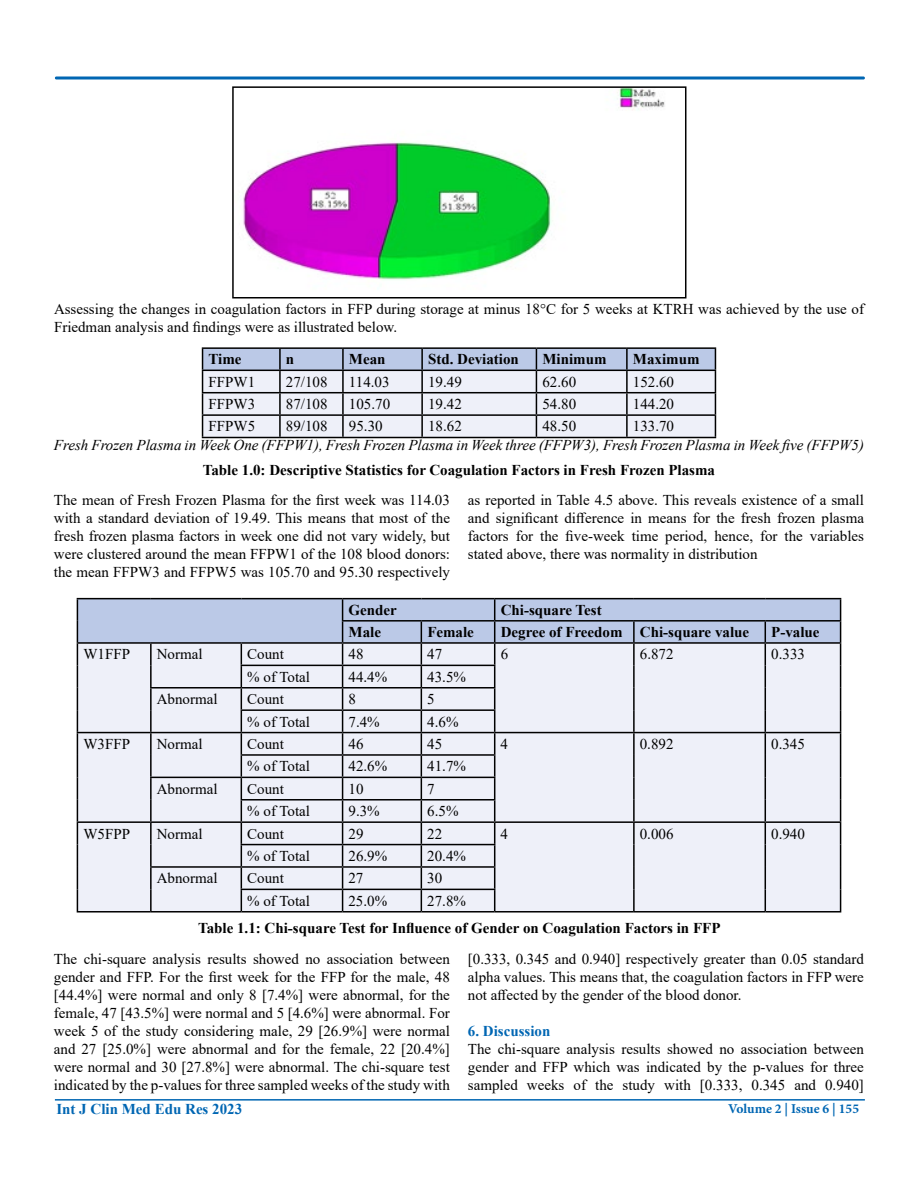
<style>
.page{position:relative;width:918px;height:1188px;background:#fff}
.page>*{position:absolute;margin:0;border:0;box-sizing:border-box;transform-origin:0 0}
.t1{font:15px/18px "Times New Roman";color:#000;text-align:justify}
.t2{font:700 15px "Times New Roman";color:#000}
.t3{font:italic 15px "Times New Roman";color:#000}
.t4{font:700 15px "Times New Roman";color:#0066b3}
.t5{font:700 13.5px "Minion Pro";color:#0066b3}
</style>
<div class="page">
<hr style="left:55px;top:1099px;width:810px;height:2px;background:#0066b3">
<div style="left:55px;top:76px;width:810px;height:4px;border:2px solid #0066b3"></div>
<img style="left:243px;top:89px;width:422px;height:191px">
<div style="left:232px;top:86px;width:454px;height:212px;border:2px solid #000"></div>
<hr style="left:202px;top:347px;width:78px;height:2px;background:#000">
<hr style="left:280px;top:347px;width:63px;height:2px;background:#000">
<hr style="left:343px;top:347px;width:79px;height:2px;background:#000">
<hr style="left:422px;top:347px;width:114px;height:2px;background:#000">
<hr style="left:536px;top:347px;width:91px;height:2px;background:#000">
<hr style="left:627px;top:347px;width:89px;height:2px;background:#000">
<svg style="left:202px;top:348px;width:514px;height:89px;background:#cfd3e0"></svg>
<hr style="left:202px;top:437px;width:78px;height:1px;background:#000">
<hr style="left:280px;top:437px;width:63px;height:1px;background:#000">
<hr style="left:343px;top:437px;width:79px;height:1px;background:#000">
<hr style="left:422px;top:437px;width:114px;height:1px;background:#000">
<hr style="left:536px;top:437px;width:91px;height:1px;background:#000">
<hr style="left:627px;top:437px;width:89px;height:1px;background:#000">
<hr style="left:77px;top:598px;width:74px;height:1px;background:#000">
<hr style="left:151px;top:598px;width:90px;height:1px;background:#000">
<hr style="left:241px;top:598px;width:102px;height:1px;background:#000">
<hr style="left:343px;top:598px;width:78px;height:1px;background:#000">
<hr style="left:421px;top:598px;width:74px;height:1px;background:#000">
<hr style="left:495px;top:598px;width:139px;height:1px;background:#000">
<hr style="left:634px;top:598px;width:131px;height:1px;background:#000">
<hr style="left:765px;top:598px;width:76px;height:1px;background:#000">
<svg style="left:77px;top:599px;width:764px;height:312px;background:#dbdeea"></svg>
<hr style="left:77px;top:911px;width:74px;height:2px;background:#000">
<hr style="left:151px;top:911px;width:90px;height:2px;background:#000">
<hr style="left:241px;top:911px;width:102px;height:2px;background:#000">
<hr style="left:343px;top:911px;width:78px;height:2px;background:#000">
<hr style="left:421px;top:911px;width:74px;height:2px;background:#000">
<hr style="left:495px;top:911px;width:139px;height:2px;background:#000">
<hr style="left:634px;top:911px;width:131px;height:2px;background:#000">
<hr style="left:765px;top:911px;width:76px;height:2px;background:#000">
<p class="t1" style="left:54px;top:299px;width:812px">Assessing the changes in coagulation factors in FFP during storage at minus 18°C for 5 weeks at KTRH was achieved by the use of<br>Friedman analysis and findings were as illustrated below.</p>
<p class="t2" style="left:209px;top:348px;width:35px">Time</p>
<p class="t2" style="left:286px;top:348px;width:10px">n</p>
<p class="t2" style="left:349px;top:348px;width:38px">Mean</p>
<p class="t2" style="left:428px;top:348px;width:92px">Std. Deviation</p>
<p class="t2" style="left:542px;top:348px;width:66px">Minimum</p>
<p class="t2" style="left:633px;top:348px;width:68px">Maximum</p>
<p class="t1" style="left:209px;top:372px;width:48px">FFPW1</p>
<p class="t1" style="left:286px;top:372px;width:43px">27/108</p>
<p class="t1" style="left:349px;top:372px;width:42px">114.03</p>
<p class="t1" style="left:428px;top:372px;width:35px">19.49</p>
<p class="t1" style="left:542px;top:372px;width:35px">62.60</p>
<p class="t1" style="left:633px;top:372px;width:43px">152.60</p>
<p class="t1" style="left:209px;top:395px;width:48px">FFPW3</p>
<p class="t1" style="left:286px;top:395px;width:43px">87/108</p>
<p class="t1" style="left:349px;top:395px;width:43px">105.70</p>
<p class="t1" style="left:428px;top:395px;width:35px">19.42</p>
<p class="t1" style="left:542px;top:395px;width:35px">54.80</p>
<p class="t1" style="left:633px;top:395px;width:43px">144.20</p>
<p class="t1" style="left:209px;top:417px;width:48px">FFPW5</p>
<p class="t1" style="left:286px;top:417px;width:43px">89/108</p>
<p class="t1" style="left:349px;top:417px;width:35px">95.30</p>
<p class="t1" style="left:428px;top:417px;width:35px">18.62</p>
<p class="t1" style="left:542px;top:417px;width:35px">48.50</p>
<p class="t1" style="left:633px;top:417px;width:43px">133.70</p>
<p class="t3" style="left:54px;top:435px;width:812px">Fresh Frozen Plasma in Week One (FFPW1), Fresh Frozen Plasma in Week three (FFPW3), Fresh Frozen Plasma in Week five (FFPW5)</p>
<p class="t2" style="left:203px;top:459px;width:514px">Table 1.0: Descriptive Statistics for Coagulation Factors in Fresh Frozen Plasma</p>
<p class="t1" style="left:54px;top:491px;width:398px">The mean of Fresh Frozen Plasma for the first week was 114.03 with a standard deviation of 19.49. This means that most of the fresh frozen plasma factors in week one did not vary widely, but were clustered around the mean FFPW1 of the 108 blood donors: the mean FFPW3 and FFPW5 was 105.70 and 95.30 respectively</p>
<p class="t1" style="left:468px;top:491px;width:398px">as reported in Table 4.5 above. This reveals existence of a small and significant difference in means for the fresh frozen plasma factors for the five-week time period, hence, for the variables stated above, there was normality in distribution</p>
<p class="t2" style="left:349px;top:599px;width:50px">Gender</p>
<p class="t2" style="left:501px;top:599px;width:103px">Chi-square Test</p>
<p class="t2" style="left:349px;top:621px;width:34px">Male</p>
<p class="t2" style="left:427px;top:621px;width:48px">Female</p>
<p class="t2" style="left:501px;top:621px;width:250px">Degree of Freedom Chi-square value</p>
<p class="t2" style="left:771px;top:621px;width:50px">P-value</p>
<p class="t1" style="left:83px;top:645px;width:48px">W1FFP</p>
<p class="t1" style="left:157px;top:645px;width:47px">Normal</p>
<p class="t1" style="left:247px;top:645px;width:38px">Count</p>
<p class="t1" style="left:349px;top:645px;width:16px">48</p>
<p class="t1" style="left:427px;top:645px;width:16px">47</p>
<p class="t1" style="left:501px;top:645px;width:9px">6</p>
<p class="t1" style="left:640px;top:645px;width:35px">6.872</p>
<p class="t1" style="left:771px;top:645px;width:35px">0.333</p>
<p class="t1" style="left:247px;top:667px;width:64px">% of Total</p>
<p class="t1" style="left:349px;top:667px;width:40px">44.4%</p>
<p class="t1" style="left:427px;top:667px;width:40px">43.5%</p>
<p class="t1" style="left:157px;top:690px;width:62px">Abnormal</p>
<p class="t1" style="left:247px;top:690px;width:38px">Count</p>
<p class="t1" style="left:349px;top:690px;width:9px">8</p>
<p class="t1" style="left:427px;top:690px;width:9px">5</p>
<p class="t1" style="left:247px;top:712px;width:64px">% of Total</p>
<p class="t1" style="left:349px;top:712px;width:33px">7.4%</p>
<p class="t1" style="left:427px;top:712px;width:33px">4.6%</p>
<p class="t1" style="left:83px;top:734px;width:48px">W3FFP</p>
<p class="t1" style="left:157px;top:734px;width:47px">Normal</p>
<p class="t1" style="left:247px;top:734px;width:38px">Count</p>
<p class="t1" style="left:349px;top:734px;width:16px">46</p>
<p class="t1" style="left:427px;top:734px;width:16px">45</p>
<p class="t1" style="left:501px;top:734px;width:9px">4</p>
<p class="t1" style="left:640px;top:734px;width:35px">0.892</p>
<p class="t1" style="left:771px;top:734px;width:35px">0.345</p>
<p class="t1" style="left:247px;top:757px;width:64px">% of Total</p>
<p class="t1" style="left:349px;top:757px;width:40px">42.6%</p>
<p class="t1" style="left:427px;top:757px;width:40px">41.7%</p>
<p class="t1" style="left:157px;top:779px;width:62px">Abnormal</p>
<p class="t1" style="left:247px;top:779px;width:38px">Count</p>
<p class="t1" style="left:349px;top:779px;width:16px">10</p>
<p class="t1" style="left:427px;top:779px;width:9px">7</p>
<p class="t1" style="left:247px;top:802px;width:64px">% of Total</p>
<p class="t1" style="left:349px;top:802px;width:33px">9.3%</p>
<p class="t1" style="left:427px;top:802px;width:33px">6.5%</p>
<p class="t1" style="left:83px;top:824px;width:48px">W5FPP</p>
<p class="t1" style="left:157px;top:824px;width:47px">Normal</p>
<p class="t1" style="left:247px;top:824px;width:38px">Count</p>
<p class="t1" style="left:349px;top:824px;width:16px">29</p>
<p class="t1" style="left:427px;top:824px;width:16px">22</p>
<p class="t1" style="left:501px;top:824px;width:9px">4</p>
<p class="t1" style="left:640px;top:824px;width:35px">0.006</p>
<p class="t1" style="left:771px;top:824px;width:35px">0.940</p>
<p class="t1" style="left:247px;top:846px;width:64px">% of Total</p>
<p class="t1" style="left:349px;top:846px;width:40px">26.9%</p>
<p class="t1" style="left:427px;top:846px;width:40px">20.4%</p>
<p class="t1" style="left:157px;top:869px;width:62px">Abnormal</p>
<p class="t1" style="left:247px;top:869px;width:38px">Count</p>
<p class="t1" style="left:348px;top:869px;width:16px">27</p>
<p class="t1" style="left:427px;top:869px;width:16px">30</p>
<p class="t1" style="left:247px;top:891px;width:64px">% of Total</p>
<p class="t1" style="left:348px;top:891px;width:40px">25.0%</p>
<p class="t1" style="left:427px;top:891px;width:40px">27.8%</p>
<p class="t2" style="left:198px;top:918px;width:524px">Table 1.1: Chi-square Test for Influence of Gender on Coagulation Factors in FFP</p>
<p class="t1" style="left:54px;top:950px;width:398px">The chi-square analysis results showed no association between gender and FFP. For the first week for the FFP for the male, 48 [44.4%] were normal and only 8 [7.4%] were abnormal, for the female, 47 [43.5%] were normal and 5 [4.6%] were abnormal. For week 5 of the study considering male, 29 [26.9%] were normal and 27 [25.0%] were abnormal and for the female, 22 [20.4%] were normal and 30 [27.8%] were abnormal. The chi-square test indicated by the p-values for three sampled weeks of the study with</p>
<p class="t1" style="left:468px;top:950px;width:398px">[0.333, 0.345 and 0.940] respectively greater than 0.05 standard alpha values. This means that, the coagulation factors in FFP were not affected by the gender of the blood donor.</p>
<p class="t4" style="left:468px;top:1020px;width:84px">6. Discussion</p>
<p class="t1" style="left:468px;top:1040px;width:398px">The chi-square analysis results showed no association between gender and FFP which was indicated by the p-values for three sampled weeks of the study with [0.333, 0.345 and 0.940]</p>
<p class="t4" style="left:56px;top:1098px;width:187px">Int J Clin Med Edu Res 2023</p>
<p class="t5" style="left:728px;top:1099px;width:133px">Volume 2 | Issue 6 | 155</p>
</div>
